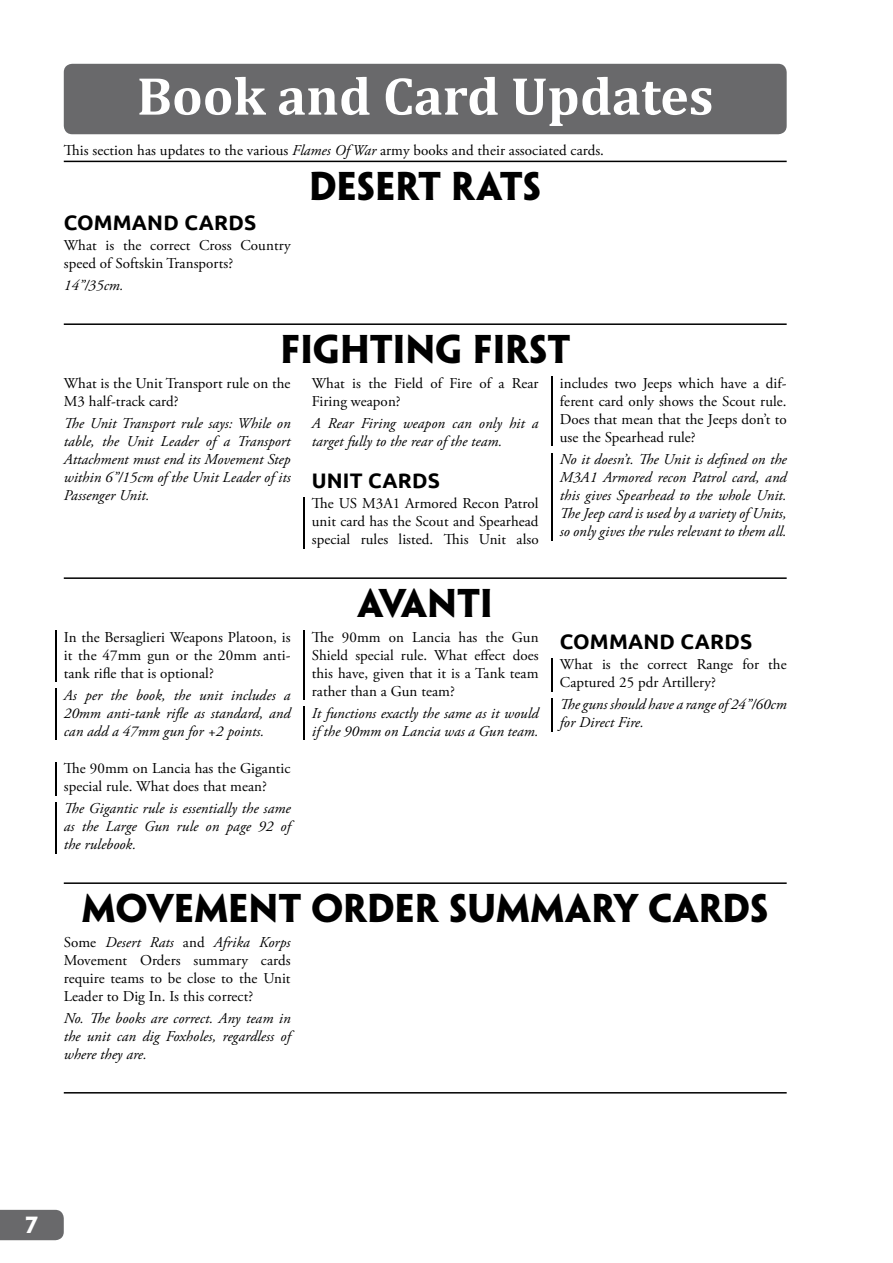
<style>
.page{position:relative;width:893px;height:1263px;background:#fff}
.page>*{position:absolute;margin:0;border:0;box-sizing:border-box;transform-origin:0 0}
.t1{font:700 54px "Cambria";color:#fff}
.t2{font:700 36px "Penumbra Flare Std";color:#000}
.t3{font:700 21px "Ubuntu";letter-spacing:.01em;color:#000}
.t4{font:700 21px "Penumbra Flare Std";color:#fff}
.t5{font:15px/18px "Adobe Garamond Pro";letter-spacing:.005em;color:#000}
.t6{font:italic 15px/18px "Adobe Garamond Pro";letter-spacing:.005em;color:#000;text-align:justify}
.s1{font-style:italic}
</style>
<div class="page">
<div style="left:0;top:1210px;width:64px;height:30px;background:#69696b"></div>
<div style="left:64px;top:64px;width:723px;height:70px;background:#69696b;border-radius:9px"></div>
<hr style="left:64px;top:161px;width:723px;height:1px;background:#000">
<hr style="left:64px;top:323px;width:723px;height:2px;background:#000">
<hr style="left:303px;top:497px;width:2px;height:51px;background:#000">
<hr style="left:551px;top:377px;width:2px;height:69px;background:#000">
<hr style="left:551px;top:453px;width:2px;height:87px;background:#000">
<hr style="left:64px;top:577px;width:723px;height:2px;background:#000">
<hr style="left:55px;top:631px;width:2px;height:51px;background:#000">
<hr style="left:55px;top:689px;width:2px;height:51px;background:#000">
<hr style="left:55px;top:762px;width:2px;height:33px;background:#000">
<hr style="left:55px;top:802px;width:2px;height:51px;background:#000">
<hr style="left:303px;top:631px;width:2px;height:69px;background:#000">
<hr style="left:303px;top:707px;width:2px;height:33px;background:#000">
<hr style="left:551px;top:658px;width:2px;height:33px;background:#000">
<hr style="left:551px;top:698px;width:2px;height:33px;background:#000">
<hr style="left:64px;top:882px;width:723px;height:2px;background:#000">
<hr style="left:64px;top:1092px;width:723px;height:1px;background:#000">
<h1 class="t1" style="left:137px;top:58px;width:578px">Book and Card Updates</h1>
<p class="t5" style="left:64px;top:142px;width:542px">This section has updates to the various <span class="s1">Flames Of War</span> army books and their associated cards.</p>
<h2 class="t2" style="left:309px;top:164px;width:234px">DESERT RATS</h2>
<h3 class="t3" style="left:64px;top:210px;width:194px">COMMAND CARDS</h3>
<p class="t5" style="left:64px;top:237px;width:228px">What is the correct Cross Country speed of Softskin Transports?</p>
<p class="t6" style="left:64px;top:277px;width:61px">14”/35cm.</p>
<h2 class="t2" style="left:281px;top:326px;width:292px">FIGHTING FIRST</h2>
<p class="t5" style="left:64px;top:374px;width:228px">What is the Unit Transport rule on the<br>M3 half-track card?</p>
<p class="t6" style="left:64px;top:414px;width:228px">The Unit Transport rule says: While on table, the Unit Leader of a Transport Attachment must end its Movement Step within 6”/15cm of the Unit Leader of its Passenger Unit.</p>
<p class="t5" style="left:312px;top:374px;width:228px">What is the Field of Fire of a Rear<br>Firing weapon?</p>
<p class="t6" style="left:312px;top:414px;width:228px">A Rear Firing weapon can only hit a target fully to the rear of the team.</p>
<h3 class="t3" style="left:312px;top:468px;width:130px">UNIT CARDS</h3>
<p class="t5" style="left:312px;top:495px;width:228px;text-align:justify">The US M3A1 Armored Recon Patrol unit card has the Scout and Spearhead special rules listed. This Unit also</p>
<p class="t5" style="left:560px;top:374px;width:228px;text-align:justify">includes two Jeeps which have a dif&shy;ferent card only shows the Scout rule.<br>Does that mean that the Jeeps don’t to use the Spearhead rule?</p>
<p class="t6" style="left:560px;top:450px;width:228px">No it doesn’t. The Unit is defined on the M3A1 Armored recon Patrol card, and this gives Spearhead to the whole Unit.<br>The Jeep card is used by a variety of Units, so only gives the rules relevant to them all.</p>
<p class="t5" style="left:64px;top:628px;width:228px;text-align:justify">In the Bersaglieri Weapons Platoon, is it the 47mm gun or the 20mm anti&shy;tank rifle that is optional?</p>
<p class="t6" style="left:64px;top:686px;width:228px">As per the book, the unit includes a 20mm anti-tank rifle as standard, and can add a 47mm gun for +2 points.</p>
<p class="t5" style="left:64px;top:760px;width:228px">The 90mm on Lancia has the Gigantic special rule. What does that mean?</p>
<p class="t6" style="left:64px;top:800px;width:228px">The Gigantic rule is essentially the same as the Large Gun rule on page 92 of the rulebook.</p>
<h2 class="t2" style="left:358px;top:580px;width:137px">AVANTI</h2>
<p class="t5" style="left:312px;top:628px;width:228px;text-align:justify">The 90mm on Lancia has the Gun Shield special rule. What effect does this have, given that it is a Tank team rather than a Gun team?</p>
<p class="t6" style="left:312px;top:704px;width:228px">It functions exactly the same as it would if the 90mm on Lancia was a Gun team.</p>
<h3 class="t3" style="left:560px;top:628px;width:194px">COMMAND CARDS</h3>
<p class="t5" style="left:560px;top:656px;width:228px">What is the correct Range for the<br>Captured 25 pdr Artillery?</p>
<p class="t6" style="left:560px;top:696px;width:228px">The guns should have a range of 24”/60cm for Direct Fire.</p>
<h2 class="t2" style="left:82px;top:885px;width:688px">MOVEMENT ORDER SUMMARY CARDS</h2>
<p class="t5" style="left:64px;top:933px;width:228px;text-align:justify">Some <span class="s1">Desert Rats</span> and <span class="s1">Afrika Korps </span>Movement Orders summary cards require teams to be close to the Unit Leader to Dig In. Is this correct?</p>
<p class="t6" style="left:64px;top:1009px;width:228px">No. The books are correct. Any team in the unit can dig Foxholes, regardless of where they are.</p>
<h3 class="t4" style="left:26px;top:1211px;width:14px">7</h3>
</div>
